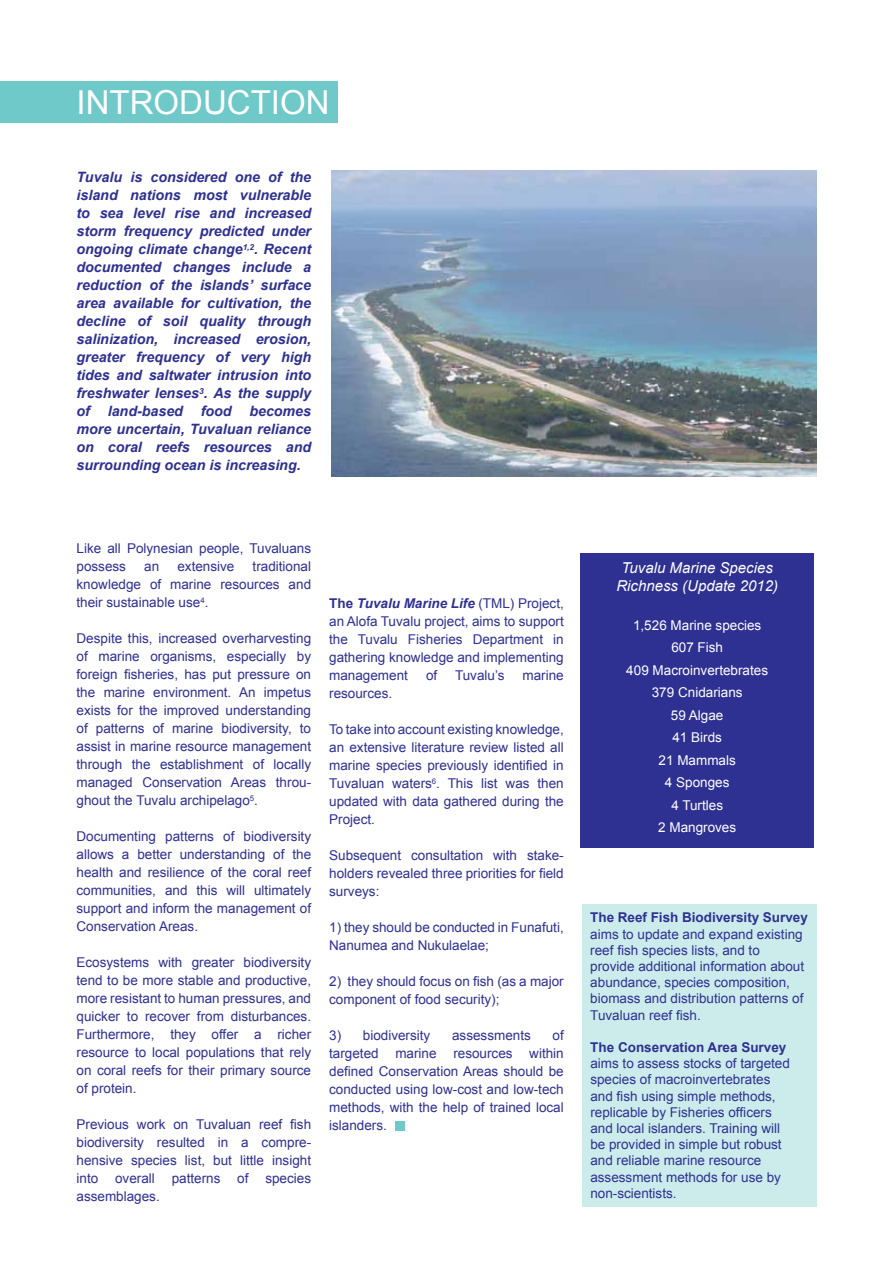
<style>
.page{position:relative;width:893px;height:1263px;background:#fff}
.page>*{position:absolute;margin:0;border:0;box-sizing:border-box;transform-origin:0 0}
.t1{font:33px "Arial";color:#fff}
.t2{font:italic 15px/18px "Arial";color:#fff;text-align:center}
.t3{font:italic 700 14.25px/18px "Arial";color:#2e3092;text-align:justify}
.t4{font:13.5px/18px "Arial";color:#2e3092;text-align:justify}
.t5{font:13.5px/22.5px "Arial";color:#fff;text-align:center}
.t6{font:700 13.5px "Arial";color:#2e3092}
.s1{font-weight:700}
.s2{font-weight:700;font-style:italic}
</style>
<div class="page">
<div style="left:0;top:81px;width:338px;height:42px;background:#6ec9c8"></div>
<div style="left:580px;top:554px;width:234px;height:294px;background:#2e3092"></div>
<div style="left:582px;top:904px;width:234px;height:303px;background:#ccecec"></div>
<div style="left:396px;top:1122px;width:9px;height:9px;background:#6ec9c8"></div>
<img style="left:331px;top:170px;width:485px;height:307px">
<h1 class="t1" style="left:77px;top:81px;width:254px">INTRODUCTION</h1>
<p class="t3" style="left:77px;top:169px;width:236px">Tuvalu is considered one of the island nations most vulnerable to sea level rise and increased storm frequency predicted under ongoing climate change<sup>1,2</sup>. Recent documented changes include a reduction of the islands’ surface area available for cultivation, the decline of soil quality through salinization, increased erosion, greater frequency of very high tides and saltwater intrusion into freshwater lenses<sup>3</sup>. As the supply of land-based food becomes more uncertain, Tuvaluan reliance on coral reefs resources and surrounding ocean is increasing.</p>
<p class="t4" style="left:77px;top:539px;width:236px">Like all Polynesian people, Tuvaluans possess</p>
<p class="t4" style="left:77px;top:557px;width:236px;text-indent:176px">traditional knowledge of marine resources and their sustainable use<sup>4</sup>.</p>
<p class="t4" style="left:77px;top:629px;width:236px">Despite this, increased overharvesting of marine organisms, especially by foreign fisheries, has put pressure on the marine environment. An impetus exists for the improved understanding of patterns of marine biodiversity, to assist in marine resource management through the establishment of locally managed Conservation Areas throu&shy;ghout the Tuvalu archipelago<sup>5</sup>.</p>
<p class="t4" style="left:77px;top:827px;width:236px">Documenting patterns of biodiversity allows a better understanding of the health and resilience of the coral reef communities, and this will ultimately support and inform the management of Conservation Areas.</p>
<p class="t4" style="left:77px;top:953px;width:236px">Ecosystems with greater biodiversity tend to be more stable and productive, more resistant to human pressures, and quicker to recover from disturbances.<br>Furthermore, they offer a richer resource to local populations that rely on coral reefs for their primary source of protein.</p>
<p class="t4" style="left:77px;top:1115px;width:236px">Previous work on Tuvaluan reef fish biodiversity resulted in a compre&shy;hensive species list, but little insight into overall patterns of species assemblages.</p>
<p class="t4" style="left:144px;top:557px;width:17px">an</p>
<p class="t4" style="left:177px;top:557px;width:59px">extensive</p>
<p class="t4" style="left:329px;top:595px;width:236px"><span class="s1">The</span> <span class="s2">Tuvalu Marine Life</span> (TML) Project, an Alofa Tuvalu project, aims to support the Tuvalu Fisheries Department in gathering knowledge and implementing management</p>
<p class="t4" style="left:426px;top:667px;width:13px">of</p>
<p class="t4" style="left:455px;top:667px;width:51px">Tuvalu’s</p>
<p class="t4" style="left:523px;top:667px;width:43px">marine</p>
<p class="t4" style="left:329px;top:685px;width:65px">resources.</p>
<p class="t4" style="left:329px;top:721px;width:236px">To take into account existing knowledge, an extensive literature review listed all marine species previously identified in Tuvaluan waters<sup>6</sup>. This list was then updated with data gathered during the Project.</p>
<p class="t4" style="left:329px;top:847px;width:236px">Subsequent consultation with stake&shy;holders revealed three priorities for field surveys:</p>
<p class="t4" style="left:329px;top:919px;width:236px">1) they should be conducted in Funafuti,<br>Nanumea and Nukulaelae;</p>
<p class="t4" style="left:329px;top:973px;width:236px">2) they should focus on fish (as a major component of food security);</p>
<p class="t4" style="left:329px;top:1027px;width:103px">3) biodiversity</p>
<p class="t4" style="left:452px;top:1027px;width:80px">assessments</p>
<p class="t4" style="left:329px;top:1027px;width:236px;text-indent:223px">of targeted marine resources within defined Conservation Areas should be conducted using low-cost and low-tech methods, with the help of trained local islanders.</p>
<p class="t2" style="left:616px;top:559px;width:163px">Tuvalu Marine Species<br>Richness (Update 2012)</p>
<p class="t5" style="left:626px;top:614px;width:143px">1,526 Marine species<br>607 Fish<br>409 Macroinvertebrates<br>379 Cnidarians<br>59 Algae<br>41 Birds<br>21 Mammals<br>4 Sponges<br>4 Turtles<br>2 Mangroves</p>
<p class="t6" style="left:590px;top:909px;width:219px">The Reef Fish Biodiversity Survey</p>
<p class="t4" style="left:590px;top:926px;width:215px;line-height:16.2px;text-align:left">aims to update and expand existing reef fish species lists, and to provide additional information about abundance, species composition, biomass and distribution patterns of<br>Tuvaluan reef fish.</p>
<p class="t6" style="left:590px;top:1038px;width:198px">The Conservation Area Survey</p>
<p class="t4" style="left:590px;top:1055px;width:201px;line-height:16.2px;text-align:left">aims to assess stocks of targeted species of macroinvertebrates and fish using simple methods, replicable by Fisheries officers and local islanders. Training will be provided in simple but robust and reliable marine resource assessment methods for use by non-scientists.</p>
</div>
